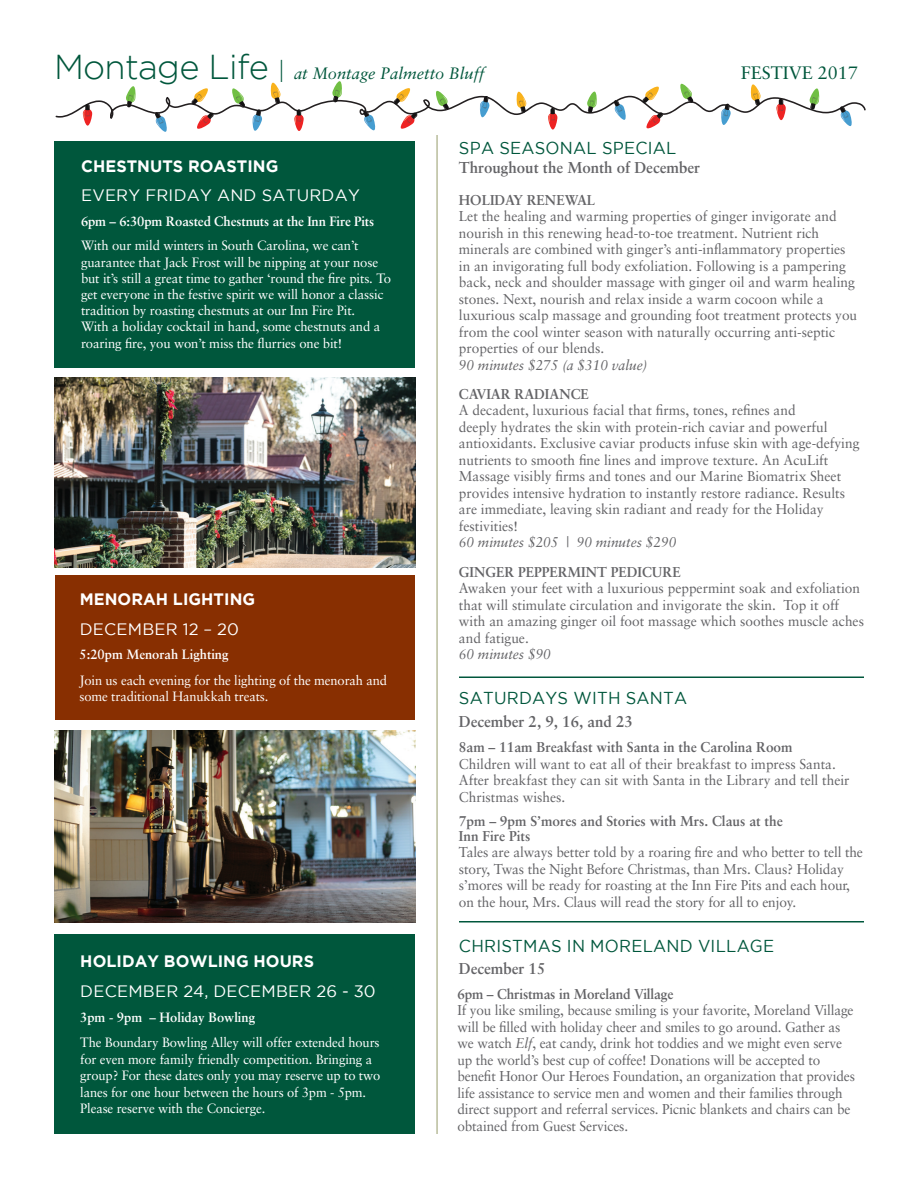
<style>
.page{position:relative;width:918px;height:1188px;background:#fff}
.page>*{position:absolute;margin:0;border:0;box-sizing:border-box;transform-origin:0 0}
.t1{font:18px "Sabon";color:#00573c}
.t2{font:17.25px "Gotham";letter-spacing:.015em;color:#00573c;scale:.96 1}
.t3{font:16.5px "Gotham";letter-spacing:.015em;color:#fff}
.t4{font:700 16.5px "Gotham";letter-spacing:.005em;color:#fff}
.t5{font:italic 16.5px "Sabon";color:#00573c}
.t6{font:700 15.75px "Sabon";color:#636366;scale:.96 1}
.t7{font:14.25px/16.5px "Sabon";color:#636366;scale:.96 1}
.t8{font:14.25px/16.5px "Sabon";color:#636366;scale:.95 1}
.t9{font:700 14.25px/14.5px "Sabon";color:#636366;scale:.96 1}
.t10{font:italic 14.25px "Sabon";color:#636366;scale:.96 1}
.t11{font:700 14.25px "Sabon";color:#636366;scale:.95 1}
.t12{font:13.5px/16.2px "Sabon";letter-spacing:-.01em;color:#fff}
.t13{font:13.5px/16.5px "Sabon";letter-spacing:-.01em;color:#fff;scale:.96 1}
.t14{font:700 13.5px "Sabon";letter-spacing:-.01em;color:#fff;scale:.96 1}
.t15{font:700 13.5px "Sabon";letter-spacing:-.01em;color:#fff}
.s1{font-family:"Gotham";font-weight:300;font-style:normal;font-size:34.5px}
.s2{font-family:"Gotham";font-weight:300;font-style:normal;font-size:24px}
.s3{font-style:italic}
</style>
<div class="page">
<img style="left:54px;top:377px;width:362px;height:191px">
<hr style="left:436px;top:135px;width:2px;height:999px;background:#b9bd9b">
<div style="left:55px;top:141px;width:360px;height:226px;background:#00573c"></div>
<div style="left:55px;top:576px;width:359px;height:144px;background:#882f01"></div>
<img style="left:55px;top:730px;width:360px;height:192px">
<svg style="left:56px;top:81px;width:810px;height:51px"></svg>
<hr style="left:459px;top:676px;width:405px;height:2px;background:#00573c">
<hr style="left:459px;top:921px;width:405px;height:1px;background:#00573c">
<div style="left:54px;top:934px;width:360px;height:200px;background:#00573c"></div>
<p class="t5" style="left:54px;top:64px;width:432px"><span class="s1">Montage Life</span> <span class="s2">|</span> at Montage Palmetto Bluff</p>
<p class="t1" style="left:741px;top:62px;width:119px">Festive 2017</p>
<p class="t4" style="left:81px;top:157px;width:199px">CHESTNUTS ROASTING</p>
<p class="t3" style="left:81px;top:186px;width:280px">EVERY FRIDAY AND SATURDAY</p>
<p class="t15" style="left:81px;top:213px;width:295px">6pm – 6:30pm Roasted Chestnuts at the Inn Fire Pits</p>
<p class="t12" style="left:81px;top:238px;width:311px">With our mild winters in South Carolina, we can’t guarantee that Jack Frost will be nipping at your nose but it’s still a great time to gather ‘round the fire pits. To get everyone in the festive spirit we will honor a classic tradition by roasting chestnuts at our Inn Fire Pit.<br>With a holiday cocktail in hand, some chestnuts and a roaring fire, you won’t miss the flurries one bit!</p>
<p class="t4" style="left:80px;top:589px;width:177px">MENORAH LIGHTING</p>
<p class="t3" style="left:80px;top:620px;width:161px">DECEMBER 12 – 20</p>
<p class="t14" style="left:80px;top:646px;width:157px">5:20pm Menorah Lighting</p>
<p class="t13" style="left:80px;top:672px;width:322px">Join us each evening for the lighting of the menorah and some traditional Hanukkah treats.</p>
<p class="t4" style="left:80px;top:952px;width:235px">HOLIDAY BOWLING HOURS</p>
<p class="t3" style="left:80px;top:982px;width:297px">DECEMBER 24, DECEMBER 26 - 30</p>
<p class="t14" style="left:80px;top:1009px;width:184px">3pm - 9pm – Holiday Bowling</p>
<p class="t13" style="left:80px;top:1034px;width:314px">The Boundary Bowling Alley will offer extended hours for even more family friendly competition. Bringing a group? For these dates only you may reserve up to two lanes for one hour between the hours of 3pm - 5pm.<br>Please reserve with the Concierge.</p>
<p class="t2" style="left:459px;top:138px;width:222px">SPA SEASONAL SPECIAL</p>
<p class="t6" style="left:459px;top:157px;width:253px">Throughout the Month of December</p>
<p class="t9" style="left:459px;top:192px;width:144px">Holiday Renewal</p>
<p class="t7" style="left:459px;top:208px;width:416px">Let the healing and warming properties of ginger invigorate and nourish in this renewing head-to-toe treatment. Nutrient rich minerals are combined with ginger’s anti-inflammatory properties in an invigorating full body exfoliation. Following is a pampering back, neck and shoulder massage with ginger oil and warm healing stones. Next, nourish and relax inside a warm cocoon while a luxurious scalp massage and grounding foot treatment protects you from the cool winter season with naturally occurring anti-septic properties of our blends.</p>
<p class="t10" style="left:459px;top:356px;width:198px">90 minutes $275 (a $310 value)</p>
<p class="t9" style="left:459px;top:386px;width:137px">Caviar Radiance</p>
<p class="t7" style="left:459px;top:402px;width:419px;text-indent:-7px">A decadent, luxurious facial that firms, tones, refines and<br>deeply hydrates the skin with protein-rich caviar and powerful antioxidants. Exclusive caviar products infuse skin with age-defying nutrients to smooth fine lines and improve texture. An AcuLift Massage visibly firms and tones and our Marine Biomatrix Sheet provides intensive hydration to instantly restore radiance. Results are immediate, leaving skin radiant and ready for the Holiday festivities!</p>
<p class="t10" style="left:459px;top:534px;width:228px">60 minutes $205 | 90 minutes $290</p>
<p class="t9" style="left:459px;top:564px;width:233px">Ginger Peppermint Pedicure</p>
<p class="t7" style="left:459px;top:580px;width:423px;text-indent:-7px">Awaken your feet with a luxurious peppermint soak and exfoliation that will stimulate circulation and invigorate the skin. Top it off with an amazing ginger oil foot massage which soothes muscle aches and fatigue.</p>
<p class="t10" style="left:459px;top:646px;width:97px">60 minutes $90</p>
<p class="t2" style="left:459px;top:689px;width:239px">SATURDAYS WITH SANTA</p>
<p class="t6" style="left:459px;top:711px;width:183px">December 2, 9, 16, and 23</p>
<p class="t9" style="left:459px;top:740px;width:349px">8am – 11am Breakfast with Santa in the Carolina Room</p>
<p class="t7" style="left:459px;top:755px;width:408px">Children will want to eat all of their breakfast to impress Santa.<br>After breakfast they can sit with Santa in the Library and tell their<br>Christmas wishes.</p>
<p class="t9" style="left:459px;top:813px;width:339px">7pm – 9pm S’mores and Stories with Mrs. Claus at the<br>Inn Fire Pits</p>
<p class="t7" style="left:459px;top:844px;width:422px">Tales are always better told by a roaring fire and who better to tell the story, Twas the Night Before Christmas, than Mrs. Claus? Holiday s’mores will be ready for roasting at the Inn Fire Pits and each hour, on the hour, Mrs. Claus will read the story for all to enjoy.</p>
<p class="t2" style="left:451px;top:936px;width:338px">CHRISTMAS IN MORELAND VILLAGE</p>
<p class="t6" style="left:459px;top:959px;width:92px">December 15</p>
<p class="t11" style="left:457px;top:985px;width:229px">6pm – Christmas in Moreland Village</p>
<p class="t8" style="left:457px;top:1002px;width:420px;text-indent:-6px">If you like smiling, because smiling is your favorite, Moreland Village will be filled with holiday cheer and smiles to go around. Gather as we watch <span class="s3">Elf</span>, eat candy, drink hot toddies and we might even serve up the world’s best cup of coffee! Donations will be accepted to benefit Honor Our Heroes Foundation, an organization that provides life assistance to service men and women and their families through direct support and referral services. Picnic blankets and chairs can be obtained from Guest Services.</p>
</div>
